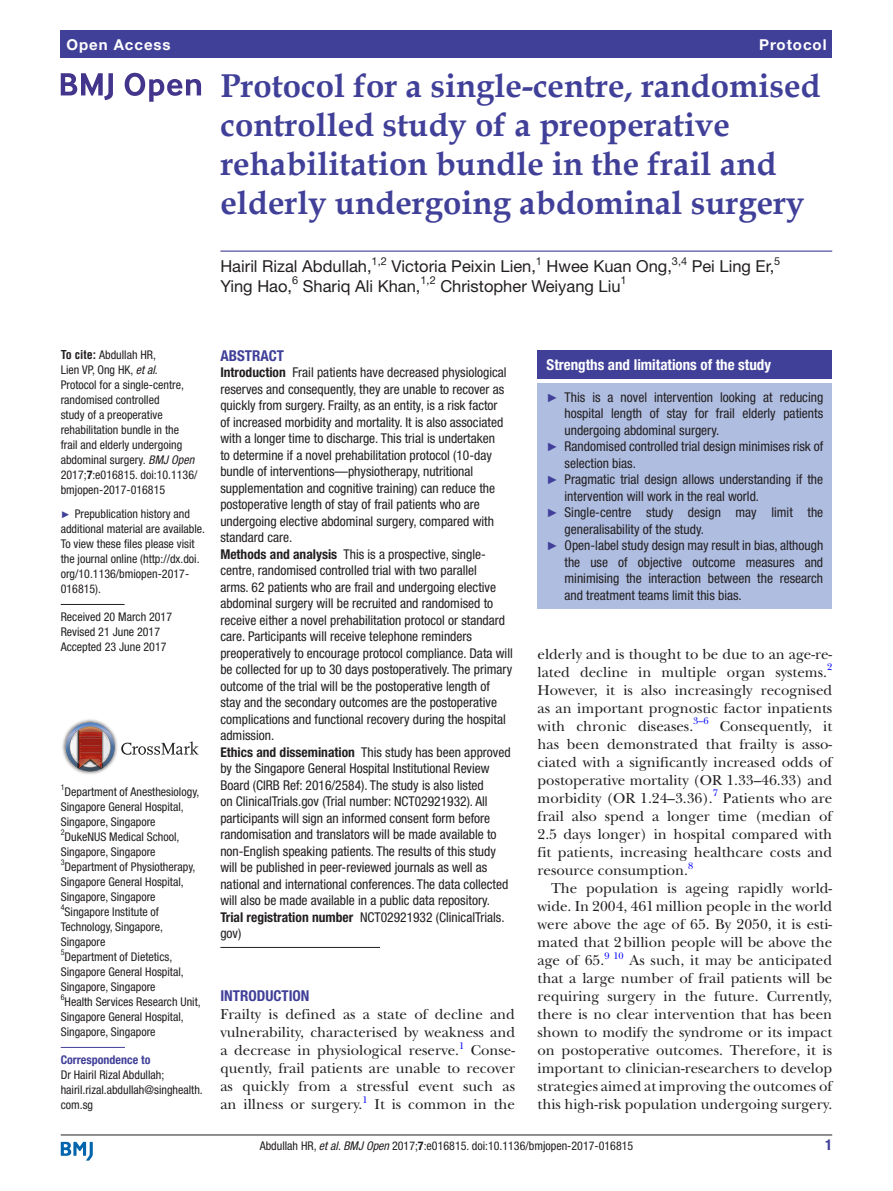
<style>
.page{position:relative;width:893px;height:1191px;background:#fff}
.page>*{position:absolute;margin:0;border:0;box-sizing:border-box;transform-origin:0 0}
.t1{font:700 33px/39px "Book Antiqua";color:#414099}
.t2{font:16.5px "Helvetica Neue LT Std";color:#231f20}
.t3{font:15px/18px "New Baskerville";color:#231f20;text-align:justify}
.t4{font:700 condensed 15px "Helvetica Neue LT Std";color:#fff}
.t5{font:700 condensed 15px "Helvetica Neue LT Std";color:#414099}
.t6{font:700 15px "Helvetica Neue LT Std";letter-spacing:.065em;color:#fff}
.t7{font:condensed 13.5px/16.5px "Helvetica Neue LT Std";color:#231f20}
.t8{font:condensed 12px/15px "Helvetica Neue LT Std";color:#231f20}
.t9{font:700 condensed 12px "Helvetica Neue LT Std";color:#414099}
.t10{font:10.95px "Helvetica Neue LT Std";color:#231f20}
.t11{font:9.9px "New Baskerville";color:#00f}
.t12{font:condensed 7.95px "Helvetica Neue LT Std";color:#231f20}
.s1{font-family:"Helvetica LT Std";font-weight:700}
.s2{font-style:italic}
.s3{font-weight:700}
.s4{font-family:"Arial";font-stretch:normal;font-size:9.75px;color:#414099}
.s5{font-family:"Arial";font-stretch:normal;font-size:12px;color:#414099}
</style>
<div class="page">
<hr style="left:61px;top:1134px;width:771px;height:1px;background:#231f20">
<svg style="left:61px;top:1141px;width:32px;height:19px"></svg>
<div style="left:61px;top:31px;width:771px;height:27px;background:#414099"></div>
<hr style="left:220px;top:947px;width:160px;height:1px;background:#231f20">
<hr style="left:220px;top:250px;width:612px;height:2px;background:#414099">
<hr style="left:61px;top:604px;width:64px;height:1px;background:#231f20">
<hr style="left:61px;top:1047px;width:64px;height:1px;background:#414099">
<svg style="left:61px;top:73px;width:52px;height:27px"></svg>
<svg style="left:125px;top:73px;width:76px;height:29px"></svg>
<img style="left:62px;top:719px;width:55px;height:55px">
<svg style="left:66px;top:722px;width:49px;height:49px;background:#a78588"></svg>
<svg style="left:121px;top:741px;width:78px;height:13px"></svg>
<div style="left:538px;top:350px;width:294px;height:29px;background:#414099"></div>
<div style="left:538px;top:383px;width:294px;height:225px;background:#afbde1"></div>
<p class="t6" style="left:66px;top:35px;width:106px">Open Access</p>
<p class="t6" style="left:759px;top:35px;width:69px">Protocol</p>
<h1 class="t1" style="left:220px;top:66px;width:602px">Protocol for a single-centre, randomised controlled study of a preoperative rehabilitation bundle in the frail and elderly undergoing abdominal surgery</h1>
<p class="t2" style="left:220px;top:257px;width:153px">Hairil Rizal Abdullah,</p>
<p class="t10" style="left:372px;top:254px;width:17px">1,2</p>
<p class="t2" style="left:391px;top:257px;width:146px">Victoria Peixin Lien,</p>
<p class="t10" style="left:536px;top:254px;width:8px">1</p>
<p class="t2" style="left:547px;top:257px;width:127px">Hwee Kuan Ong,</p>
<p class="t10" style="left:672px;top:254px;width:17px">3,4</p>
<p class="t2" style="left:692px;top:257px;width:84px">Pei Ling Er,</p>
<p class="t10" style="left:774px;top:254px;width:8px">5</p>
<p class="t2" style="left:220px;top:276px;width:73px">Ying Hao,</p>
<p class="t10" style="left:292px;top:274px;width:8px">6</p>
<p class="t2" style="left:303px;top:276px;width:119px">Shariq Ali Khan,</p>
<p class="t10" style="left:421px;top:274px;width:17px">1,2</p>
<p class="t2" style="left:440px;top:276px;width:182px">Christopher Weiyang Liu</p>
<p class="t10" style="left:621px;top:274px;width:8px">1</p>
<p class="t8" style="left:61px;top:347px;width:138px"><span class="s1">To cite:</span> Abdullah HR,<br>Lien VP, Ong HK, <span class="s2">et al</span>.<br>Protocol for a single-centre, randomised controlled<br>study of a preoperative rehabilitation bundle in the frail and elderly undergoing abdominal surgery. <span class="s2">BMJ Open<br></span>2017;<span class="s3">7</span>:e016815. doi:10.1136/ bmjopen-2017-016815</p>
<p class="t8" style="left:61px;top:506px;width:146px"><span class="s4">►</span> Prepublication history and additional material are available.<br>To view these files please visit the journal online (http://dx.doi. org/10.1136/bmiopen-2017-<br>016815).</p>
<p class="t8" style="left:61px;top:609px;width:113px">Received 20 March 2017<br>Revised 21 June 2017<br>Accepted 23 June 2017</p>
<p class="t12" style="left:61px;top:783px;width:5px">1</p>
<p class="t8" style="left:61px;top:784px;width:140px;text-indent:4px">Department of Anesthesiology,<br>Singapore General Hospital,<br>Singapore, Singapore</p>
<p class="t12" style="left:61px;top:828px;width:5px">2</p>
<p class="t8" style="left:61px;top:829px;width:120px;text-indent:4px">DukeNUS Medical School,<br>Singapore, Singapore</p>
<p class="t12" style="left:61px;top:858px;width:5px">3</p>
<p class="t8" style="left:61px;top:859px;width:136px;text-indent:4px">Department of Physiotherapy,<br>Singapore General Hospital,<br>Singapore, Singapore</p>
<p class="t12" style="left:61px;top:903px;width:5px">4</p>
<p class="t8" style="left:61px;top:904px;width:104px;text-indent:4px">Singapore Institute of<br>Technology, Singapore,<br>Singapore</p>
<p class="t12" style="left:61px;top:948px;width:5px">5</p>
<p class="t8" style="left:61px;top:949px;width:141px;text-indent:4px">Department of Dietetics,<br>Singapore General Hospital,<br>Singapore, Singapore<br><sup>6</sup>Health Services Research Unit,<br>Singapore General Hospital,<br>Singapore, Singapore</p>
<p class="t9" style="left:61px;top:1052px;width:91px">Correspondence to</p>
<p class="t8" style="left:61px;top:1067px;width:144px">Dr Hairil Rizal Abdullah; hairil.rizal.abdullah@singhealth. com.sg</p>
<p class="t5" style="left:220px;top:346px;width:65px">Abstract</p>
<p class="t7" style="left:220px;top:364px;width:294px"><span class="s3">Introduction</span> Frail patients have decreased physiological reserves and consequently, they are unable to recover as quickly from surgery. Frailty, as an entity, is a risk factor<br>of increased morbidity and mortality. It is also associated with a longer time to discharge. This trial is undertaken<br>to determine if a novel prehabilitation protocol (10-day bundle of interventions—physiotherapy, nutritional supplementation and cognitive training) can reduce the postoperative length of stay of frail patients who are undergoing elective abdominal surgery, compared with standard care.<br><span class="s3">Methods and analysis</span> This is a prospective, single&shy;centre, randomised controlled trial with two parallel<br>arms. 62 patients who are frail and undergoing elective abdominal surgery will be recruited and randomised to receive either a novel prehabilitation protocol or standard care. Participants will receive telephone reminders preoperatively to encourage protocol compliance. Data will be collected for up to 30 days postoperatively. The primary outcome of the trial will be the postoperative length of stay and the secondary outcomes are the postoperative complications and functional recovery during the hospital admission.<br><span class="s3">Ethics and dissemination</span> This study has been approved by the Singapore General Hospital Institutional Review Board (CIRB Ref: 2016/2584). The study is also listed<br>on ClinicalTrials.gov (Trial number: NCT02921932). All participants will sign an informed consent form before randomisation and translators will be made available to non-English speaking patients. The results of this study will be published in peer-reviewed journals as well as national and international conferences. The data collected will also be made available in a public data repository.<br><span class="s3">Trial registration number</span> NCT02921932 (ClinicalTrials. gov)</p>
<p class="t5" style="left:220px;top:987px;width:91px">Introduction</p>
<p class="t3" style="left:220px;top:1005px;width:296px">Frailty is defined as a state of decline and vulnerability, characterised by weakness and a decrease in physiological reserve.</p>
<p class="t11" style="left:459px;top:1039px;width:7px">1</p>
<p class="t3" style="left:220px;top:1041px;width:296px;text-indent:251px">Conse&shy;quently, frail patients are unable to recover as quickly from a stressful event such as an illness or surgery.<sup>1</sup></p>
<p class="t3" style="left:375px;top:1095px;width:142px">It is common in the</p>
<p class="t4" style="left:547px;top:355px;width:226px">Strengths and limitations of the study</p>
<p class="t7" style="left:547px;top:388px;width:278px"><span class="s5">►</span> This is a novel intervention looking at reducing</p>
<p class="t7" style="left:565px;top:405px;width:260px">hospital length of stay for frail elderly patients</p>
<p class="t7" style="left:565px;top:421px;width:156px">undergoing abdominal surgery.</p>
<p class="t7" style="left:547px;top:438px;width:278px"><span class="s5">►</span> Randomised controlled trial design minimises risk of</p>
<p class="t7" style="left:565px;top:454px;width:73px">selection bias.</p>
<p class="t7" style="left:547px;top:471px;width:278px"><span class="s5">►</span> Pragmatic trial design allows understanding if the</p>
<p class="t7" style="left:565px;top:487px;width:196px">intervention will work in the real world.</p>
<p class="t7" style="left:547px;top:504px;width:278px"><span class="s5">►</span> Single-centre study design may limit the</p>
<p class="t7" style="left:565px;top:520px;width:141px">generalisability of the study.</p>
<p class="t7" style="left:547px;top:537px;width:278px"><span class="s5">►</span> Open-label study design may result in bias, although</p>
<p class="t7" style="left:565px;top:553px;width:260px">the use of objective outcome measures and</p>
<p class="t7" style="left:565px;top:570px;width:260px">minimising the interaction between the research</p>
<p class="t7" style="left:565px;top:586px;width:179px">and treatment teams limit this bias.</p>
<p class="t3" style="left:538px;top:645px;width:296px">elderly and is thought to be due to an age-re&shy;lated decline in multiple organ systems.<sup>2<br></sup>However, it is also increasingly recognised as an important prognostic factor inpatients with chronic diseases.</p>
<p class="t11" style="left:693px;top:715px;width:17px">3–6</p>
<p class="t3" style="left:538px;top:717px;width:296px;text-indent:182px">Consequently, it has been demonstrated that frailty is asso&shy;ciated with a significantly increased odds of postoperative mortality (OR 1.33–46.33) and morbidity (OR 1.24–3.36).</p>
<p class="t11" style="left:713px;top:787px;width:7px">7</p>
<p class="t3" style="left:538px;top:789px;width:296px;text-indent:185px">Patients who are frail also spend a longer time (median of 2.5 days longer) in hospital compared with fit patients, increasing healthcare costs and resource consumption.</p>
<p class="t11" style="left:688px;top:859px;width:7px">8</p>
<p class="t3" style="left:538px;top:879px;width:296px;text-indent:14px">The population is ageing rapidly world&shy;wide. In 2004, 461million people in the world were above the age of 65. By 2050, it is esti&shy;mated that 2billion people will be above the age of 65.</p>
<p class="t11" style="left:604px;top:949px;width:21px">9 10</p>
<p class="t3" style="left:538px;top:951px;width:296px;text-indent:92px">As such, it may be anticipated that a large number of frail patients will be requiring surgery in the future. Currently, there is no clear intervention that has been shown to modify the syndrome or its impact on postoperative outcomes. Therefore, it is important to clinician-researchers to develop strategies aimed at improving the outcomes of this high-risk population undergoing surgery.</p>
<p class="t8" style="left:260px;top:1137px;width:375px">Abdullah HR, <span class="s2">et al</span>. <span class="s2">BMJ Open</span> 2017;<span class="s3">7</span>:e016815. doi:10.1136/bmjopen-2017-016815</p>
<p class="t5" style="left:825px;top:1135px;width:9px">1</p>
</div>
